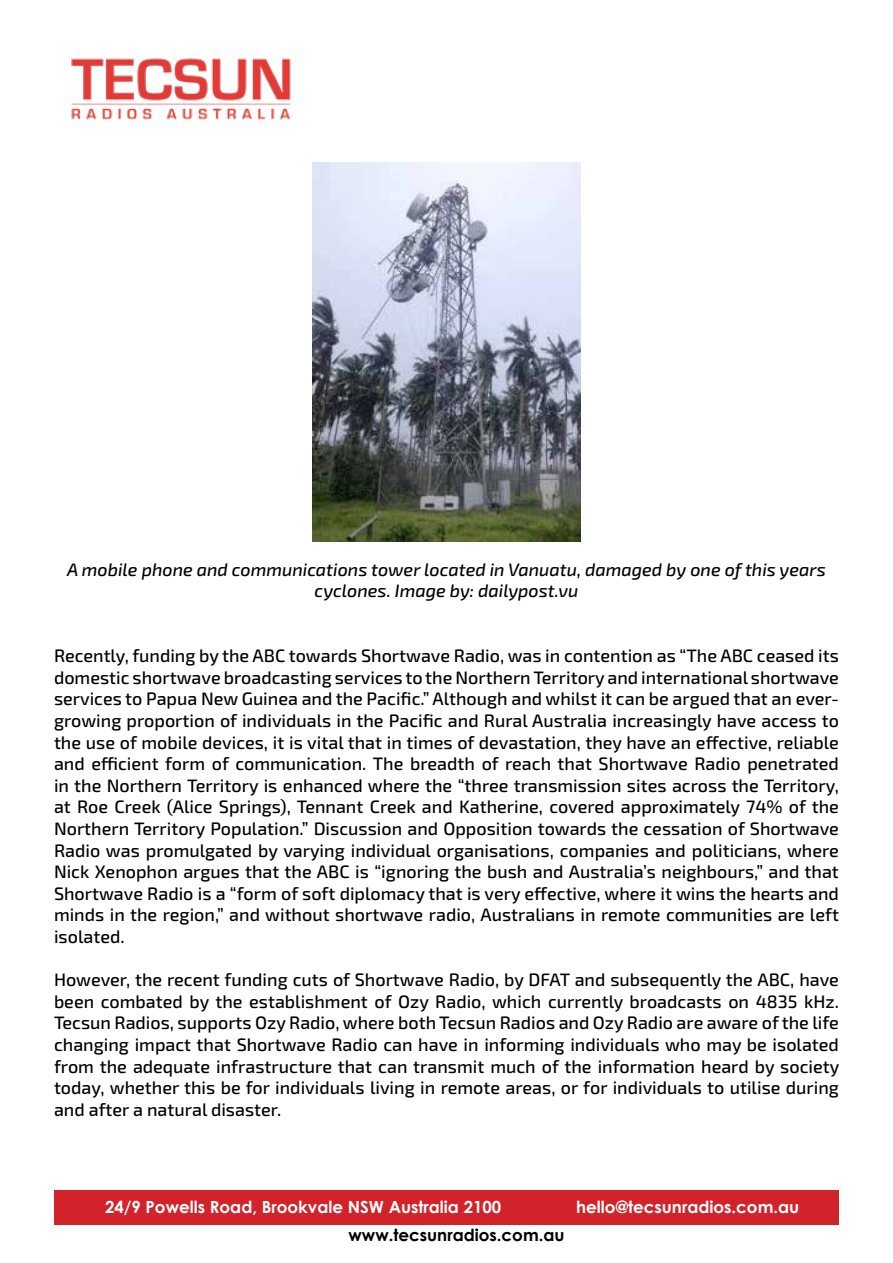
<style>
.page{position:relative;width:893px;height:1263px;background:#fff}
.page>*{position:absolute;margin:0;border:0;box-sizing:border-box;transform-origin:0 0}
.t1{font:500 18px/21.6px "Exo 2";color:#000;text-align:justify}
.t2{font:italic 500 18px/21.6px "Exo 2";color:#000;text-align:center}
.t3{font:700 16.8px "Century Gothic";color:#fff}
.t4{font:700 16.8px "Century Gothic";color:#000}
</style>
<div class="page">
<img style="left:71px;top:58px;width:220px;height:62px">
<div style="left:54px;top:1190px;width:785px;height:34px;background:#d2232a"></div>
<img style="left:312px;top:163px;width:269px;height:378px">
<p class="t2" style="left:67px;top:558px;width:760px">A mobile phone and communications tower located in Vanuatu, damaged by one of this years cyclones. Image by: dailypost.vu</p>
<p class="t1" style="left:54px;top:644px;width:786px">Recently, funding by the ABC towards Shortwave Radio, was in contention as “The ABC ceased its domestic shortwave broadcasting services to the Northern Territory and international shortwave services to Papua New Guinea and the Pacific.” Although and whilst it can be argued that an ever&shy;growing proportion of individuals in the Pacific and Rural Australia increasingly have access to the use of mobile devices, it is vital that in times of devastation, they have an effective, reliable and efficient form of communication. The breadth of reach that Shortwave Radio penetrated in the Northern Territory is enhanced where the “three transmission sites across the Territory, at Roe Creek (Alice Springs), Tennant Creek and Katherine, covered approximately 74% of the Northern Territory Population.” Discussion and Opposition towards the cessation of Shortwave Radio was promulgated by varying individual organisations, companies and politicians, where Nick Xenophon argues that the ABC is “ignoring the bush and Australia’s neighbours,” and that Shortwave Radio is a “form of soft diplomacy that is very effective, where it wins the hearts and minds in the region,” and without shortwave radio, Australians in remote communities are left isolated.</p>
<p class="t1" style="left:54px;top:968px;width:787px">However, the recent funding cuts of Shortwave Radio, by DFAT and subsequently the ABC, have been combated by the establishment of Ozy Radio, which currently broadcasts on 4835 kHz.<br>Tecsun Radios, supports Ozy Radio, where both Tecsun Radios and Ozy Radio are aware of the life changing impact that Shortwave Radio can have in informing individuals who may be isolated from the adequate infrastructure that can transmit much of the information heard by society today, whether this be for individuals living in remote areas, or for individuals to utilise during and after a natural disaster.</p>
<p class="t3" style="left:105px;top:1196px;width:398px">24/9 Powells Road, Brookvale NSW Australia 2100</p>
<p class="t3" style="left:576px;top:1196px;width:224px">hello@tecsunradios.com.au</p>
<p class="t4" style="left:349px;top:1224px;width:217px">www.tecsunradios.com.au</p>
</div>
